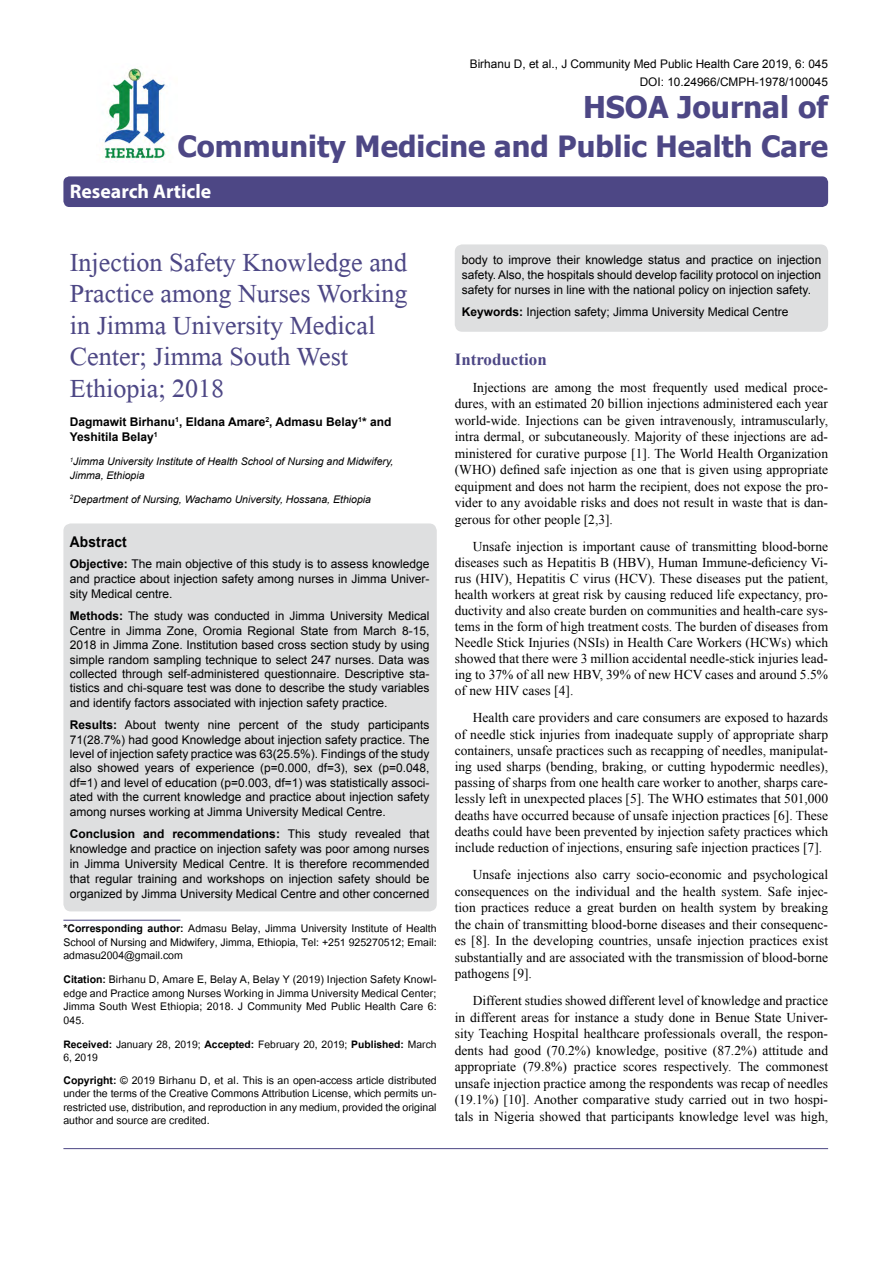
<style>
.page{position:relative;width:893px;height:1263px;background:#fff}
.page>*{position:absolute;margin:0;border:0;box-sizing:border-box;transform-origin:0 0}
.t1{font:39px/31.5px "Microsoft Himalaya";color:#4d4785}
.t2{font:700 30px "Tahoma";color:#4d4785}
.t3{font:700 29.25px "Tahoma";color:#4d4785}
.t4{font:700 19.8px "Myriad Hebrew";color:#fff}
.t5{font:700 16.95px "Times New Roman";color:#4d4785}
.t6{font:700 14.85px "Arial";letter-spacing:.015em;color:#000;scale:.93 1}
.t7{font:14.7px/13.5px "Utsaah";color:#000;text-align:justify}
.t8{font:14.4px/13.5px "Utsaah";color:#000101}
.t9{font:13.5px/16.5px "Times New Roman";color:#000;text-align:justify}
.t10{font:12px/14.4px "Arial";color:#000;text-align:justify}
.t11{font:700 12px/15px "Arial";color:#000}
.t12{font:11.85px/18px "Arial";color:#000;text-align:right}
.t13{font:italic 10.5px/13.5px "Arial";color:#000}
.s1{font-weight:700}
</style>
<div class="page">
<div style="left:63px;top:176px;width:765px;height:31px;background:#4d4785;border-radius:6px"></div>
<hr style="left:63px;top:920px;width:118px;height:1px;background:#4d4785">
<img style="left:102px;top:68px;width:65px;height:93px">
<hr style="left:63px;top:1148px;width:765px;height:1px;background:#4d4785">
<div style="left:63px;top:523px;width:374px;height:388px;background:#dedfe0;border-radius:8px"></div>
<div style="left:455px;top:244px;width:373px;height:88px;background:#dedfe0;border-radius:8px"></div>
<p class="t12" style="left:470px;top:55px;width:360px">Birhanu D, et al., J Community Med Public Health Care 2019, 6: 045<br>DOI: 10.24966/CMPH-1978/100045</p>
<h2 class="t2" style="left:583px;top:86px;width:247px">HSOA Journal of</h2>
<h3 class="t3" style="left:177px;top:126px;width:652px">Community Medicine and Public Health Care</h3>
<h3 class="t4" style="left:70px;top:180px;width:143px">Research Article</h3>
<h1 class="t1" style="left:70px;top:241px;width:339px">Injection Safety Knowledge and<br>Practice among Nurses Working in Jimma University Medical<br>Center; Jimma South West<br>Ethiopia; 2018</h1>
<p class="t11" style="left:70px;top:415px;width:323px">Dagmawit Birhanu<sup>1</sup>, Eldana Amare<sup>2</sup>, Admasu Belay<sup>1</sup>* and<br>Yeshitila Belay<sup>1</sup></p>
<p class="t13" style="left:70px;top:455px;width:325px"><sup>1</sup>Jimma University Institute of Health School of Nursing and Midwifery,<br>Jimma, Ethiopia</p>
<p class="t13" style="left:70px;top:492px;width:303px"><sup>2</sup>Department of Nursing, Wachamo University, Hossana, Ethiopia</p>
<p class="t6" style="left:70px;top:532px;width:63px">Abstract</p>
<p class="t10" style="left:70px;top:556px;width:361px;line-height:15px"><span class="s1">Objective:</span> The main objective of this study is to assess knowledge and practice about injection safety among nurses in Jimma Univer&shy;sity Medical centre.</p>
<p class="t10" style="left:70px;top:609px;width:361px"><span class="s1">Methods:</span> The study was conducted in Jimma University Medical Centre in Jimma Zone, Oromia Regional State from March 8-15, 2018 in Jimma Zone. Institution based cross section study by using simple random sampling technique to select 247 nurses. Data was collected through self-administered questionnaire. Descriptive sta&shy;tistics and chi-square test was done to describe the study variables and identify factors associated with injection safety practice.</p>
<p class="t10" style="left:70px;top:718px;width:361px"><span class="s1">Results:</span> About twenty nine percent of the study participants 71(28.7%) had good Knowledge about injection safety practice. The level of injection safety practice was 63(25.5%). Findings of the study also showed years of experience (p=0.000, df=3), sex (p=0.048, df=1) and level of education (p=0.003, df=1) was statistically associ&shy;ated with the current knowledge and practice about injection safety among nurses working at Jimma University Medical Centre.</p>
<p class="t10" style="left:70px;top:826px;width:361px;line-height:15px"><span class="s1">Conclusion and recommendations:</span> This study revealed that knowledge and practice on injection safety was poor among nurses in Jimma University Medical Centre. It is therefore recommended that regular training and workshops on injection safety should be organized by Jimma University Medical Centre and other concerned</p>
<p class="t7" style="left:63px;top:923px;width:375px"><span class="s1">*Corresponding author:</span> Admasu Belay, Jimma University Institute of Health School of Nursing and Midwifery, Jimma, Ethiopia, Tel: +251 925270512; Email: admasu2004@gmail.com</p>
<p class="t7" style="left:63px;top:974px;width:375px"><span class="s1">Citation:</span> Birhanu D, Amare E, Belay A, Belay Y (2019) Injection Safety Knowl&shy;edge and Practice among Nurses Working in Jimma University Medical Center; Jimma South West Ethiopia; 2018. J Community Med Public Health Care 6:<br>045.</p>
<p class="t8" style="left:63px;top:1038px;width:375px"><span class="s1">Received:</span> January 28, 2019; <span class="s1">Accepted:</span> February 20, 2019; <span class="s1">Published:</span> March<br>6, 2019</p>
<p class="t7" style="left:63px;top:1074px;width:375px"><span class="s1">Copyright:</span> © 2019 Birhanu D, et al. This is an open-access article distributed under the terms of the Creative Commons Attribution License, which permits un&shy;restricted use, distribution, and reproduction in any medium, provided the original author and source are credited.</p>
<p class="t10" style="left:462px;top:252px;width:361px;line-height:15px">body to improve their knowledge status and practice on injection safety. Also, the hospitals should develop facility protocol on injection safety for nurses in line with the national policy on injection safety.</p>
<p class="t10" style="left:462px;top:305px;width:328px"><span class="s1">Keywords:</span> Injection safety; Jimma University Medical Centre</p>
<p class="t5" style="left:455px;top:347px;width:93px">Introduction</p>
<p class="t9" style="left:455px;top:379px;width:375px;text-indent:18px">Injections are among the most frequently used medical proce&shy;dures, with an estimated 20 billion injections administered each year world-wide. Injections can be given intravenously, intramuscularly, intra dermal, or subcutaneously. Majority of these injections are ad&shy;ministered for curative purpose [1]. The World Health Organization (WHO) defined safe injection as one that is given using appropriate equipment and does not harm the recipient, does not expose the pro&shy;vider to any avoidable risks and does not result in waste that is dan&shy;gerous for other people [2,3].</p>
<p class="t9" style="left:455px;top:538px;width:375px;line-height:16px;text-indent:18px">Unsafe injection is important cause of transmitting blood-borne diseases such as Hepatitis B (HBV), Human Immune-deficiency Vi&shy;rus (HIV), Hepatitis C virus (HCV). These diseases put the patient, health workers at great risk by causing reduced life expectancy, pro&shy;ductivity and also create burden on communities and health-care sys&shy;tems in the form of high treatment costs. The burden of diseases from Needle Stick Injuries (NSIs) in Health Care Workers (HCWs) which showed that there were 3 million accidental needle-stick injuries lead&shy;ing to 37% of all new HBV, 39% of new HCV cases and around 5.5% of new HIV cases [4].</p>
<p class="t9" style="left:455px;top:709px;width:375px;text-indent:18px">Health care providers and care consumers are exposed to hazards of needle stick injuries from inadequate supply of appropriate sharp containers, unsafe practices such as recapping of needles, manipulat&shy;ing used sharps (bending, braking, or cutting hypodermic needles), passing of sharps from one health care worker to another, sharps care&shy;lessly left in unexpected places [5]. The WHO estimates that 501,000 deaths have occurred because of unsafe injection practices [6]. These deaths could have been prevented by injection safety practices which include reduction of injections, ensuring safe injection practices [7].</p>
<p class="t9" style="left:455px;top:866px;width:375px;text-indent:18px">Unsafe injections also carry socio-economic and psychological consequences on the individual and the health system. Safe injec&shy;tion practices reduce a great burden on health system by breaking the chain of transmitting blood-borne diseases and their consequenc&shy;es [8]. In the developing countries, unsafe injection practices exist substantially and are associated with the transmission of blood-borne pathogens [9].</p>
<p class="t9" style="left:455px;top:992px;width:375px;text-indent:18px">Different studies showed different level of knowledge and practice in different areas for instance a study done in Benue State Univer&shy;sity Teaching Hospital healthcare professionals overall, the respon&shy;dents had good (70.2%) knowledge, positive (87.2%) attitude and appropriate (79.8%) practice scores respectively. The commonest unsafe injection practice among the respondents was recap of needles (19.1%) [10]. Another comparative study carried out in two hospi&shy;tals in Nigeria showed that participants knowledge level was high,</p>
</div>
